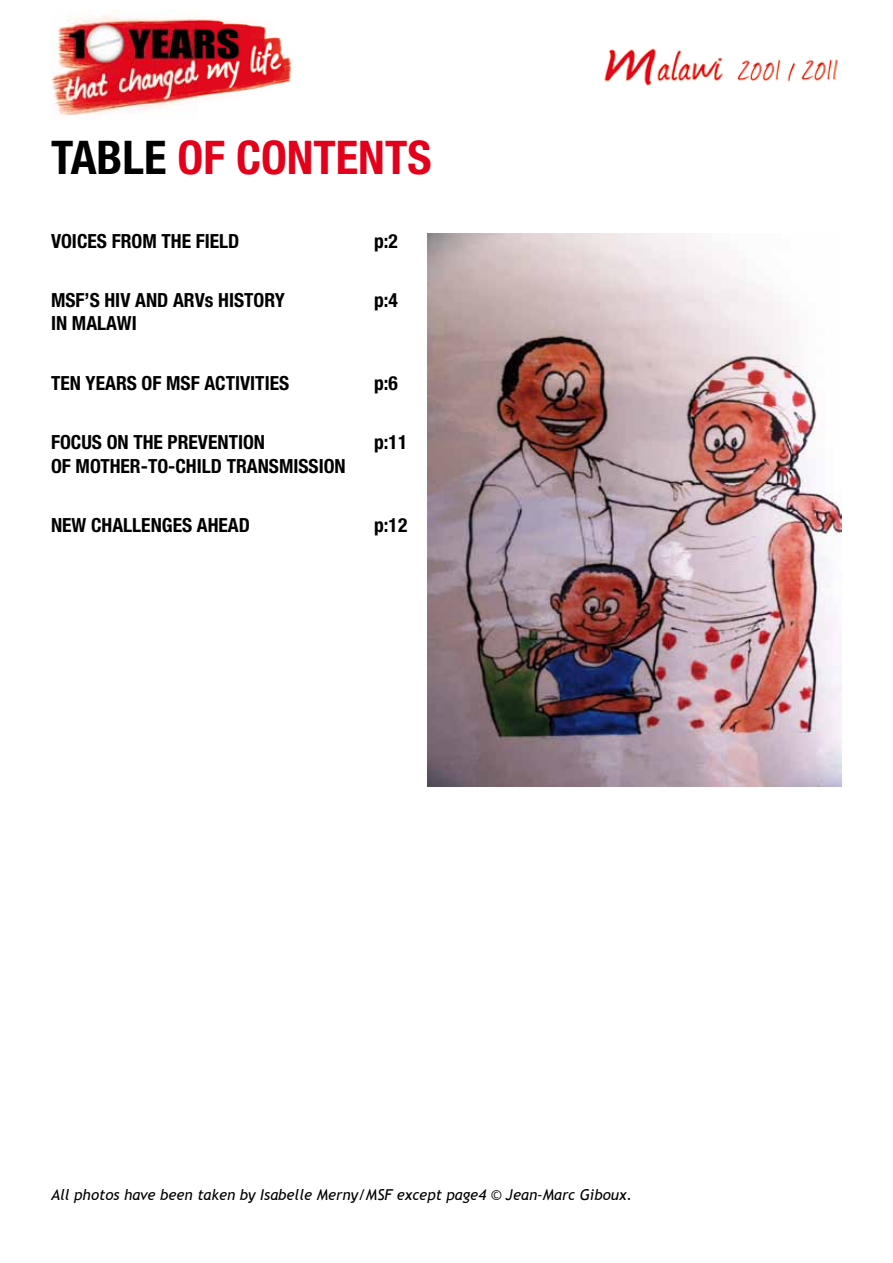
<style>
.page{position:relative;width:893px;height:1263px;background:#fff}
.page>*{position:absolute;margin:0;border:0;box-sizing:border-box;transform-origin:0 0}
.t1{font:700 condensed 46.5px "Helvetica Neue LT Std";color:#e2001a}
.t2{font:700 condensed 19.5px/23.4px "Helvetica Neue LT Std";color:#000}
.t3{font:italic 15px "Trebuchet MS";color:#000}
.s1{color:#000}
</style>
<div class="page">
<img style="left:428px;top:234px;width:414px;height:552px">
<img style="left:51px;top:10px;width:241px;height:106px">
<img style="left:604px;top:48px;width:234px;height:38px">
<h1 class="t1" style="left:51px;top:129px;width:382px"><span class="s1">TABLE</span> OF CONTENTS</h1>
<p class="t2" style="left:51px;top:229px;width:190px">VOICES FROM THE FIELD</p>
<p class="t2" style="left:374px;top:229px;width:25px">P:2</p>
<p class="t2" style="left:51px;top:288px;width:235px">MSF’S HIV AND ARVS HISTORY<br>IN MALAWI</p>
<p class="t2" style="left:374px;top:288px;width:25px">P:4</p>
<p class="t2" style="left:51px;top:371px;width:240px">TEN YEARS OF MSF ACTIVITIES</p>
<p class="t2" style="left:374px;top:371px;width:25px">P:6</p>
<p class="t2" style="left:51px;top:430px;width:296px">FOCUS ON THE PREVENTION<br>OF MOTHER-TO-CHILD TRANSMISSION</p>
<p class="t2" style="left:374px;top:430px;width:35px">P:11</p>
<p class="t2" style="left:51px;top:513px;width:200px">NEW CHALLENGES AHEAD</p>
<p class="t2" style="left:374px;top:513px;width:35px">P:12</p>
<p class="t3" style="left:51px;top:1186px;width:583px">All photos have been taken by Isabelle Merny/MSF except page4 © Jean-Marc Giboux.</p>
</div>
